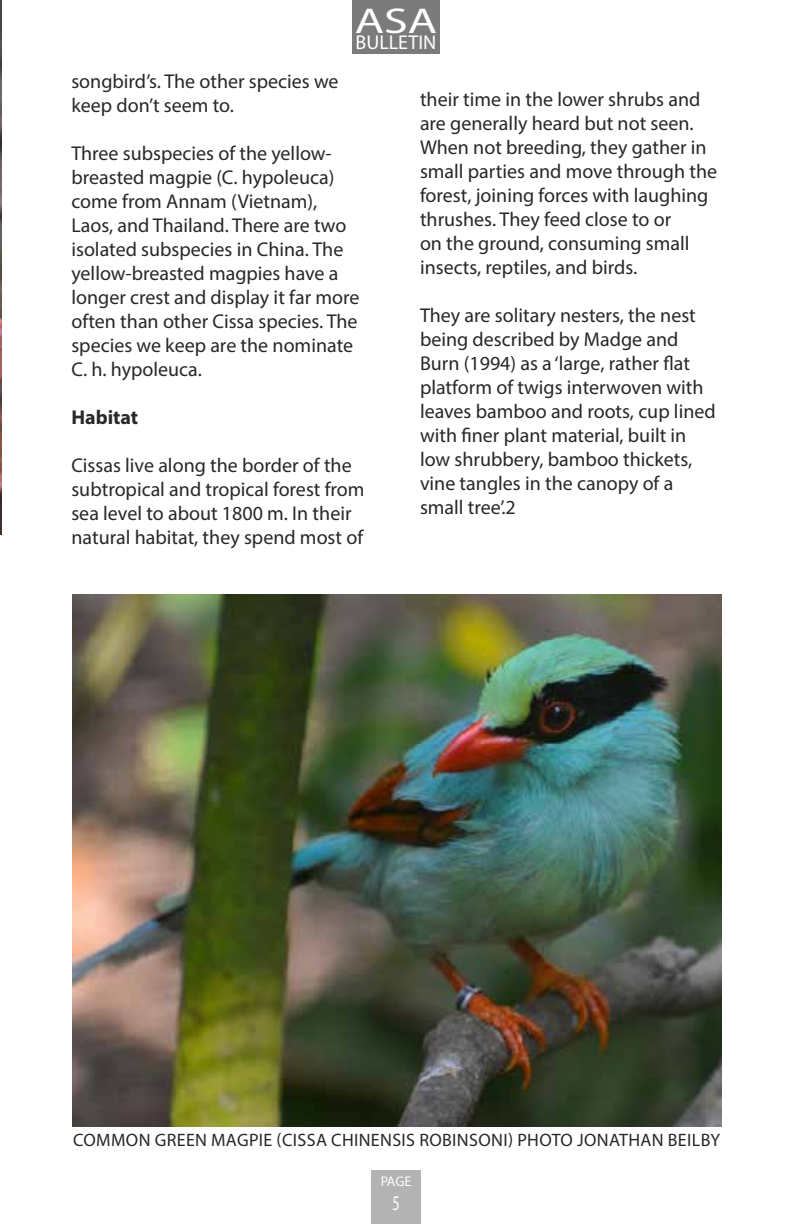
<style>
.page{position:relative;width:792px;height:1224px;background:#fff}
.page>*{position:absolute;margin:0;border:0;box-sizing:border-box;transform-origin:0 0}
.t1{font:36px "Myriad Pro";color:#fff;scale:1.33 1}
.t2{font:21px "Myriad Pro";color:#fff;scale:.67 1}
.t3{font:20px/24px "Myriad Pro";color:#292829}
.t4{font:20px "Myriad Pro";color:#fff}
.t5{font:700 20px "Myriad Pro";color:#292829}
.t6{font:18px "Myriad Pro";letter-spacing:.02em;color:#292829}
.t7{font:14px "Myriad Pro";color:#fff}
</style>
<div class="page">
<img style="left:0;top:0;width:1px;height:534px">
<div style="left:352px;top:0;width:88px;height:53px;background:#7b7b7b"></div>
<div style="left:371px;top:1170px;width:50px;height:54px;background:#b3b3b3"></div>
<img style="left:72px;top:594px;width:649px;height:533px">
<h1 class="t1" style="left:355px;top:-1px;width:63px">ASA</h1>
<p class="t4" style="left:356px;top:30px;width:82px">BULLETIN</p>
<p class="t3" style="left:71px;top:69px;width:269px">songbird’s. The other species we keep don’t seem to.</p>
<p class="t3" style="left:71px;top:141px;width:290px">Three subspecies of the yellow&shy;breasted magpie (C. hypoleuca) come from Annam (Vietnam),<br>Laos, and Thailand. There are two isolated subspecies in China. The yellow-breasted magpies have a longer crest and display it far more often than other Cissa species. The species we keep are the nominate<br>C. h. hypoleuca.</p>
<p class="t5" style="left:71px;top:404px;width:68px">Habitat</p>
<p class="t3" style="left:71px;top:453px;width:295px">Cissas live along the border of the subtropical and tropical forest from sea level to about 1800 m. In their natural habitat, they spend most of</p>
<p class="t3" style="left:420px;top:87px;width:299px">their time in the lower shrubs and are generally heard but not seen.<br>When not breeding, they gather in small parties and move through the forest, joining forces with laughing thrushes. They feed close to or<br>on the ground, consuming small insects, reptiles, and birds.</p>
<p class="t3" style="left:420px;top:303px;width:297px">They are solitary nesters, the nest being described by Madge and<br>Burn (1994) as a ‘large, rather flat platform of twigs interwoven with leaves bamboo and roots, cup lined with finer plant material, built in low shrubbery, bamboo thickets, vine tangles in the canopy of a small tree’.2</p>
<p class="t6" style="left:73px;top:1129px;width:649px">COMMON GREEN MAGPIE (CISSA CHINENSIS ROBINSONI) PHOTO JONATHAN BEILBY</p>
<p class="t7" style="left:381px;top:1172px;width:32px">PAGE</p>
<p class="t2" style="left:392px;top:1190px;width:12px">5</p>
</div>
